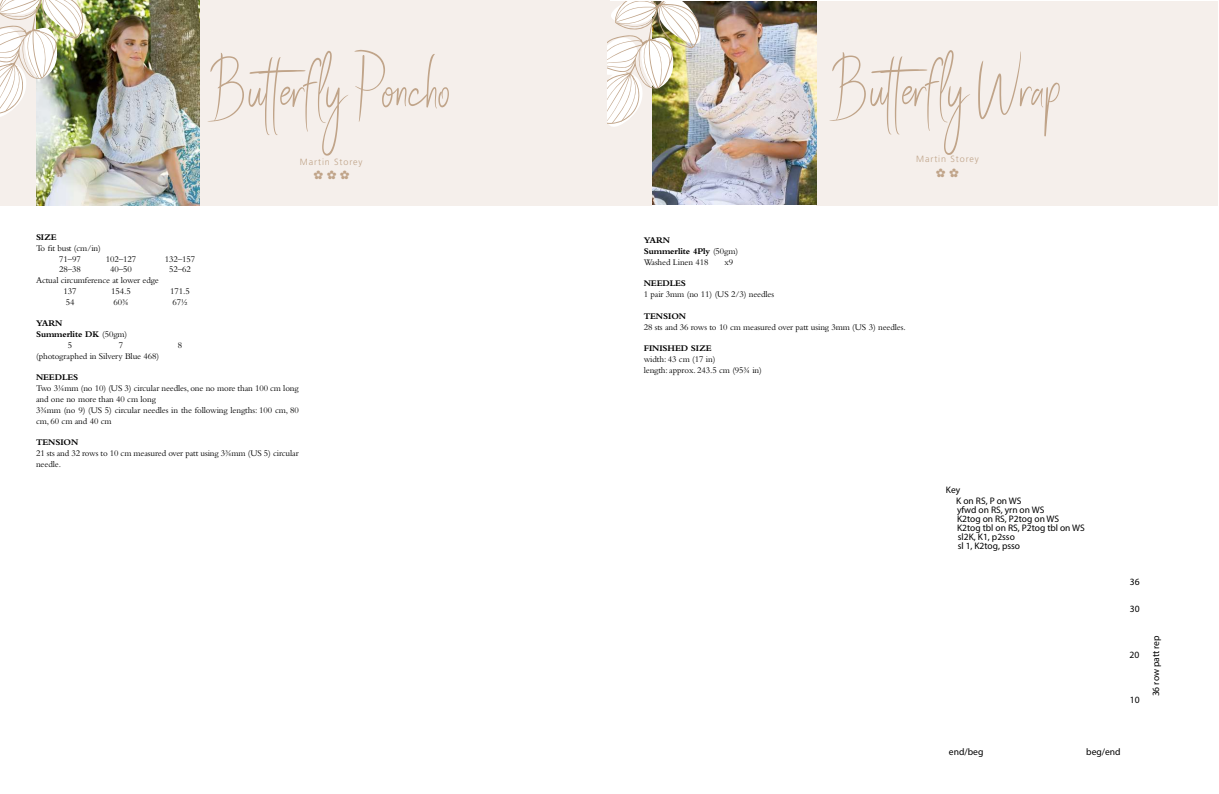
<style>
.page{position:relative;width:1219px;height:794px;background:#fff}
.page>*{position:absolute;margin:0;border:0;box-sizing:border-box;transform-origin:0 0}
.t1{font:60px "Stay Classy SLDT";color:#c0a489}
.t2{font:9.6px "Myriad Pro";color:#000}
.t3{font:9.5px/8.9px "Myriad Pro";color:#000}
.t4{font:9px/10.8px "Bembo Std";letter-spacing:-.01em;color:#000}
.t5{font:700 9px "Bembo Std";letter-spacing:-.01em;color:#000}
.t6{font:300 9px "Frutiger LT Std";letter-spacing:.1em;color:#c0a489}
.s1{font-weight:400}
.s2{font-weight:700}
</style>
<div class="page">
<div style="left:0;top:0;width:609px;height:206px;background:#f5efeb"></div>
<img style="left:36px;top:0;width:164px;height:206px">
<img style="left:0;top:0;width:84px;height:117px">
<div style="left:608px;top:1px;width:609px;height:205px;background:#f5efeb"></div>
<img style="left:608px;top:1px;width:208px;height:205px">
<h1 class="t1" style="left:211px;top:50px;width:241px">Butterfly Poncho</h1>
<p class="t6" style="left:300px;top:156px;width:64px">Martin Storey</p>
<p class="t5" style="left:36px;top:232px;width:22px">SIZE</p>
<p class="t4" style="left:36px;top:242px;width:66px;text-align:center">To fit bust (cm/in)<br>71–97</p>
<p class="t4" style="left:106px;top:253px;width:32px">102–127</p>
<p class="t4" style="left:165px;top:253px;width:32px">132–157</p>
<p class="t4" style="left:59px;top:264px;width:23px">28–38</p>
<p class="t4" style="left:110px;top:264px;width:23px">40–50</p>
<p class="t4" style="left:169px;top:264px;width:23px">52–62</p>
<p class="t4" style="left:64px;top:275px;width:97px;text-indent:-28px">Actual circumference at lower edge<br>137</p>
<p class="t4" style="left:111px;top:286px;width:21px">154.5</p>
<p class="t4" style="left:170px;top:286px;width:21px">171.5</p>
<p class="t4" style="left:66px;top:296px;width:10px">54</p>
<p class="t4" style="left:114px;top:296px;width:17px">60¾</p>
<p class="t4" style="left:172px;top:296px;width:17px">67½</p>
<p class="t5" style="left:36px;top:318px;width:28px">YARN</p>
<p class="t5" style="left:36px;top:329px;width:93px">Summerlite DK <span class="s1">(50gm)</span></p>
<p class="t4" style="left:68px;top:340px;width:6px">5</p>
<p class="t4" style="left:119px;top:340px;width:6px">7</p>
<p class="t4" style="left:178px;top:340px;width:6px">8</p>
<p class="t4" style="left:36px;top:350px;width:125px">(photographed in Silvery Blue 468)</p>
<p class="t5" style="left:36px;top:372px;width:44px">NEEDLES</p>
<p class="t4" style="left:36px;top:383px;width:264px">Two 3¼mm (no 10) (US 3) circular needles, one no more than 100 cm long and one no more than 40 cm long<br>3¾mm (no 9) (US 5) circular needles in the following lengths: 100 cm, 80 cm, 60 cm and 40 cm</p>
<p class="t5" style="left:36px;top:437px;width:44px">TENSION</p>
<p class="t4" style="left:36px;top:448px;width:264px">21 sts and 32 rows to 10 cm measured over patt using 3¾mm (US 5) circular needle.</p>
<p class="t4" style="left:644px;top:235px;width:96px"><span class="s2">YARN<br>Summerlite 4Ply</span> (50gm)<br>Washed Linen 418</p>
<p class="t4" style="left:724px;top:256px;width:10px">x9</p>
<h1 class="t1" style="left:833px;top:49px;width:230px">Butterfly Wrap</h1>
<p class="t6" style="left:916px;top:154px;width:64px">Martin Storey</p>
<p class="t5" style="left:644px;top:279px;width:44px">NEEDLES</p>
<p class="t4" style="left:644px;top:289px;width:132px">1 pair 3mm (no 11) (US 2/3) needles</p>
<p class="t5" style="left:644px;top:311px;width:44px">TENSION</p>
<p class="t4" style="left:644px;top:321px;width:263px">28 sts and 36 rows to 10 cm measured over patt using 3mm (US 3) needles.</p>
<p class="t5" style="left:644px;top:343px;width:69px">FINISHED SIZE</p>
<p class="t4" style="left:644px;top:354px;width:120px">width: 43 cm (17 in)<br>length: approx. 243.5 cm (95¾ in)</p>
<p class="t3" style="left:956px;top:485px;width:67px;line-height:10.8px;text-indent:-10px">Key<br>K on RS, P on WS</p>
<p class="t3" style="left:957px;top:505px;width:129px">yfwd on RS, yrn on WS<br>K2tog on RS, P2tog on WS<br>K2tog tbl on RS, P2tog tbl on WS sl2K, K1, p2sso<br>sl 1, K2tog, psso</p>
<p class="t2" style="left:1130px;top:576px;width:11px">36</p>
<p class="t2" style="left:1130px;top:603px;width:11px">30</p>
<p class="t2" style="left:1129px;top:648px;width:11px">20</p>
<p class="t2" style="left:1130px;top:693px;width:11px">10</p>
<p class="t2" style="left:1150px;top:696px;width:62px;rotate:-90deg">36 row patt rep</p>
<p class="t2" style="left:949px;top:746px;width:36px">end/beg</p>
<p class="t2" style="left:1086px;top:746px;width:36px">beg/end</p>
</div>
